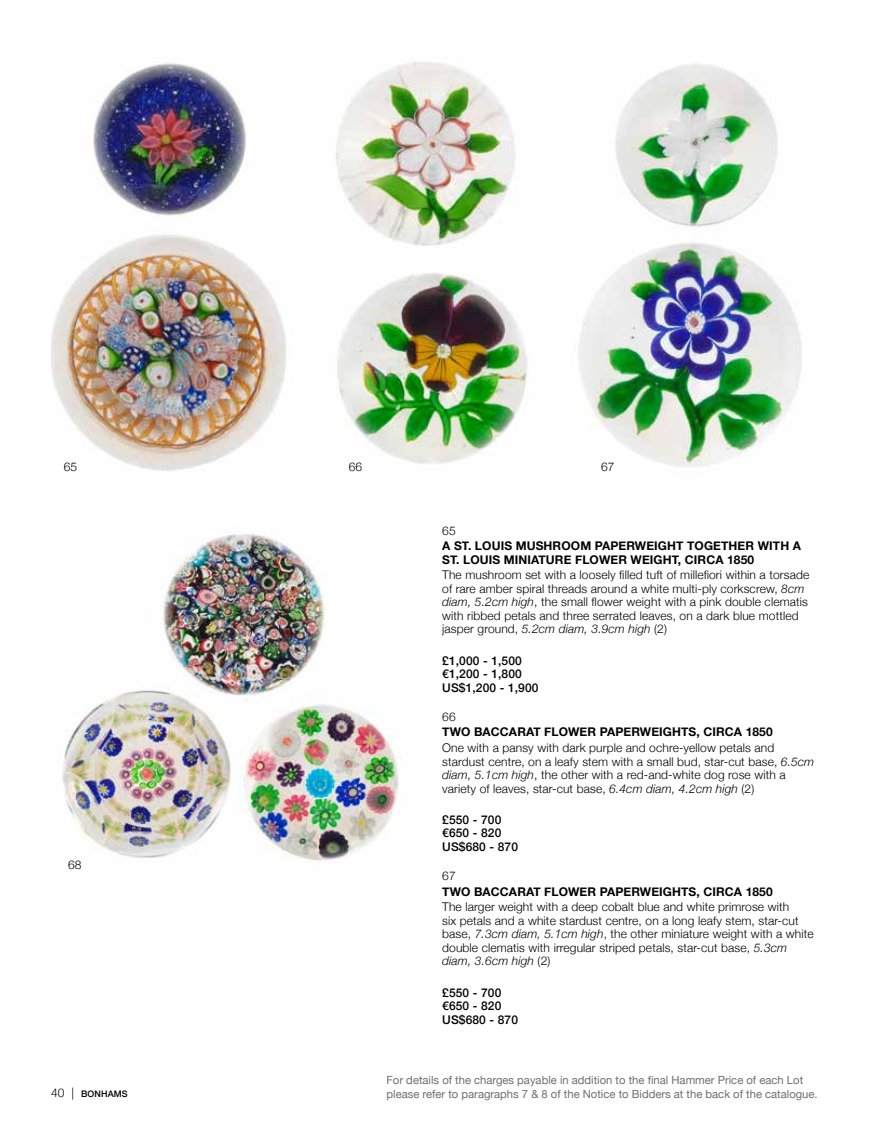
<style>
.page{position:relative;width:893px;height:1127px;background:#fff}
.page>*{position:absolute;margin:0;border:0;box-sizing:border-box;transform-origin:0 0}
.t1{font:300 12px/13.5px "Helvetica Neue";letter-spacing:.01em;color:#000}
.t2{font:700 12px/13.5px "Helvetica Neue";letter-spacing:.01em;color:#000}
.t3{font:500 12px/13.5px "Helvetica Neue";letter-spacing:.01em;color:#000}
.t4{font:11.25px "Helvetica Neue";color:#6f6f6f}
.t5{font:500 9px "Helvetica Neue";letter-spacing:.01em;color:#000}
.s1{font-style:italic}
.s2{font-weight:300;font-size:12px}
</style>
<div class="page">
<img style="left:62px;top:533px;width:337px;height:328px">
<img style="left:51px;top:63px;width:235px;height:408px">
<img style="left:336px;top:62px;width:195px;height:402px">
<img style="left:578px;top:64px;width:224px;height:403px">
<p class="t1" style="left:64px;top:459px;width:15px">65</p>
<p class="t1" style="left:349px;top:459px;width:15px">66</p>
<p class="t1" style="left:601px;top:459px;width:15px">67</p>
<p class="t1" style="left:68px;top:857px;width:15px">68</p>
<p class="t1" style="left:442px;top:523px;width:15px">65</p>
<p class="t2" style="left:442px;top:540px;width:360px">A ST. LOUIS MUSHROOM PAPERWEIGHT TOGETHER WITH A<br>ST. LOUIS MINIATURE FLOWER WEIGHT, CIRCA 1850</p>
<p class="t1" style="left:442px;top:567px;width:369px">The mushroom set with a loosely filled tuft of millefiori within a torsade of rare amber spiral threads around a white multi-ply corkscrew, <span class="s1">8cm diam, 5.2cm high</span>, the small flower weight with a pink double clematis with ribbed petals and three serrated leaves, on a dark blue mottled jasper ground, <span class="s1">5.2cm diam, 3.9cm high</span> (2)</p>
<p class="t3" style="left:442px;top:653px;width:98px">£1,000 - 1,500 €1,200 - 1,800<br>US$1,200 - 1,900</p>
<p class="t1" style="left:442px;top:709px;width:15px">66</p>
<p class="t2" style="left:442px;top:726px;width:332px">TWO BACCARAT FLOWER PAPERWEIGHTS, CIRCA 1850</p>
<p class="t1" style="left:442px;top:740px;width:374px">One with a pansy with dark purple and ochre-yellow petals and stardust centre, on a leafy stem with a small bud, star-cut base, <span class="s1">6.5cm diam, 5.1cm high</span>, the other with a red-and-white dog rose with a variety of leaves, star-cut base, <span class="s1">6.4cm diam, 4.2cm high</span> (2)</p>
<p class="t3" style="left:442px;top:812px;width:77px">£550 - 700 €650 - 820<br>US$680 - 870</p>
<p class="t1" style="left:442px;top:868px;width:15px">67</p>
<p class="t2" style="left:442px;top:885px;width:332px">TWO BACCARAT FLOWER PAPERWEIGHTS, CIRCA 1850</p>
<p class="t1" style="left:442px;top:899px;width:373px">The larger weight with a deep cobalt blue and white primrose with<br>six petals and a white stardust centre, on a long leafy stem, star-cut base, <span class="s1">7.3cm diam, 5.1cm high</span>, the other miniature weight with a white double clematis with irregular striped petals, star-cut base, <span class="s1">5.3cm diam, 3.6cm high</span> (2)</p>
<p class="t3" style="left:442px;top:984px;width:77px">£550 - 700 €650 - 820<br>US$680 - 870</p>
<p class="t4" style="left:387px;top:1072px;width:418px">For details of the charges payable in addition to the final Hammer Price of each Lot</p>
<p class="t5" style="left:51px;top:1087px;width:78px"><span class="s2">40 |</span> BONHAMS</p>
<p class="t4" style="left:387px;top:1085px;width:433px">please refer to paragraphs 7 &amp; 8 of the Notice to Bidders at the back of the catalogue.</p>
</div>
